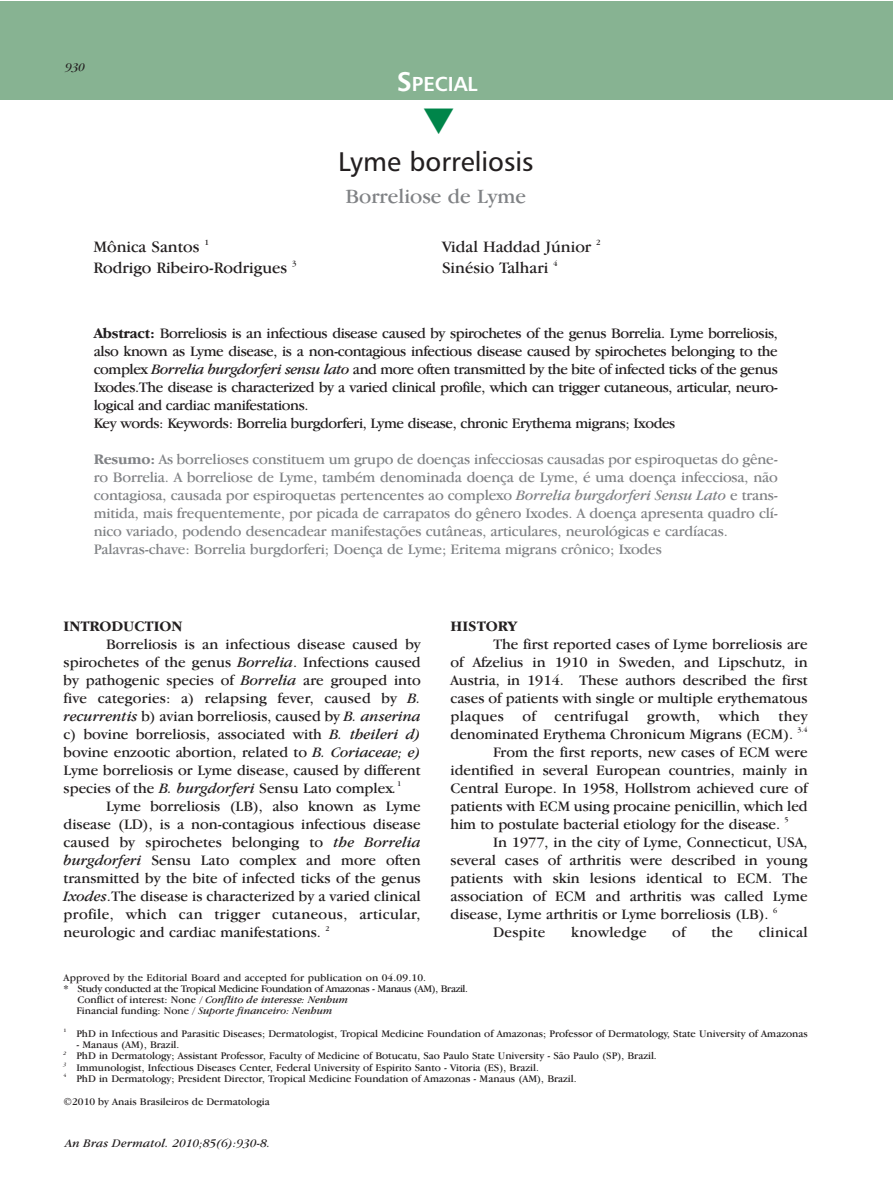
<style>
.page{position:relative;width:893px;height:1191px;background:#fff}
.page>*{position:absolute;margin:0;border:0;box-sizing:border-box;transform-origin:0 0}
.t1{font:27px "Humanist 777 BT Roman B";color:#231f20}
.t2{font:21px "Garamond IT Cby BT";color:#808285}
.t3{font:20.25px "Humanist 777 BT Bold B";color:#fff}
.t4{font:16.5px "Garamond IT Cby BT";color:#231f20}
.t5{font:15px/18px "Garamond IT Cby BT";letter-spacing:-.025em;color:#231f20;text-align:justify}
.t6{font:15px/18px "Garamond IT Cby BT";letter-spacing:-.01em;color:#808285}
.t7{font:15px "Garamond IT Cby BT";letter-spacing:.02em;color:#231f20}
.t8{font:700 15px "Garamond IT Cby BT";color:#231f20}
.t9{font:italic 12px "Garamond IT Cby BT";letter-spacing:.015em;color:#231f20}
.t10{font:10.5px/22.5px "Garamond IT Cby BT";color:#231f20}
.t11{font:italic 10.5px "Garamond IT Cby BT";color:#231f20}
.t12{font:10.5px "Garamond IT Cby BT";letter-spacing:-.035em;color:#231f20}
.t13{font:8.25px "Garamond IT Cby BT";color:#231f20}
.t14{font:7.5px "Garamond IT Cby BT";color:#231f20}
.t15{font:5.25px "Garamond IT Cby BT";color:#231f20}
.t16{font:italic 5.25px "Garamond IT Cby BT";color:#231f20}
.s1{font-size:27px}
.s2{font-weight:700}
.s3{font-style:italic}
.s4{font-style:normal}
</style>
<div class="page">
<div style="left:0;top:1px;width:892px;height:99px;background:#87b392"></div>
<p class="t9" style="left:66px;top:63px;width:21px">930</p>
<h3 class="t3" style="left:397px;top:76px;width:83px"><span class="s1">S</span>PECIAL</h3>
<h1 class="t1" style="left:338px;top:151px;width:197px">Lyme borreliosis</h1>
<h2 class="t2" style="left:346px;top:188px;width:182px">Borreliose de Lyme</h2>
<p class="t4" style="left:93px;top:241px;width:108px">Mônica Santos</p>
<p class="t13" style="left:204px;top:239px;width:6px">1</p>
<p class="t4" style="left:442px;top:241px;width:151px">Vidal Haddad Júnior</p>
<p class="t13" style="left:596px;top:239px;width:6px">2</p>
<p class="t4" style="left:93px;top:262px;width:195px">Rodrigo Ribeiro-Rodrigues</p>
<p class="t13" style="left:292px;top:260px;width:6px">3</p>
<p class="t4" style="left:442px;top:262px;width:108px">Sinésio Talhari</p>
<p class="t13" style="left:553px;top:260px;width:6px">4</p>
<p class="t5" style="left:94px;top:326px;width:686px;text-align:left"><span class="s2">Abstract:</span> Borreliosis is an infectious disease caused by spirochetes of the genus Borrelia. Lyme borreliosis, also known as Lyme disease, is a non-contagious infectious disease caused by spirochetes belonging to the complex <span class="s3">Borrelia burgdorferi sensu lato</span> and more often transmitted by the bite of infected ticks of the genus Ixodes.The disease is characterized by a varied clinical profile, which can trigger cutaneous, articular, neuro&shy;logical and cardiac manifestations.<br>Key words: Keywords: Borrelia burgdorferi, Lyme disease, chronic Erythema migrans; Ixodes</p>
<p class="t6" style="left:94px;top:452px;width:686px"><span class="s2">Resumo:</span> As borrelioses constituem um grupo de doenças infecciosas causadas por espiroquetas do gêne&shy;ro Borrelia. A borreliose de Lyme, também denominada doença de Lyme, é uma doença infecciosa, não contagiosa, causada por espiroquetas pertencentes ao complexo <span class="s3">Borrelia burgdorferi Sensu Lato</span> e trans&shy;mitida, mais frequentemente, por picada de carrapatos do gênero Ixodes. A doença apresenta quadro clí&shy;nico variado, podendo desencadear manifestações cutâneas, articulares, neurológicas e cardíacas.<br>Palavras-chave: Borrelia burgdorferi; Doença de Lyme; Eritema migrans crônico; Ixodes</p>
<p class="t8" style="left:64px;top:621px;width:120px">INTRODUCTION</p>
<p class="t5" style="left:64px;top:636px;width:359px;text-indent:43px">Borreliosis is an infectious disease caused by spirochetes of the genus <span class="s3">Borrelia</span>. Infections caused by pathogenic species of <span class="s3">Borrelia</span> are grouped into five categories: a) relapsing fever, caused by <span class="s3">B. recurrentis</span> b) avian borreliosis, caused by <span class="s3">B. anserina </span>c) bovine borreliosis, associated with <span class="s3">B. theileri d) </span>bovine enzootic abortion, related to <span class="s3">B. Coriaceae; e)<br></span>Lyme borreliosis or Lyme disease, caused by different species of the <span class="s3">B. burgdorferi</span> Sensu Lato complex<span class="s3">.</span></p>
<p class="t14" style="left:397px;top:781px;width:6px">1</p>
<p class="t5" style="left:64px;top:798px;width:359px;text-indent:43px">Lyme borreliosis (LB), also known as Lyme disease (LD), is a non-contagious infectious disease caused by spirochetes belonging to <span class="s3">the Borrelia burgdorferi</span> Sensu Lato complex and more often transmitted by the bite of infected ticks of the genus <span class="s3">Ixodes</span>.The disease is characterized by a varied clinical profile, which can trigger cutaneous, articular, neurologic and cardiac manifestations.</p>
<p class="t14" style="left:325px;top:925px;width:6px">2</p>
<p class="t8" style="left:451px;top:621px;width:68px">HISTORY</p>
<p class="t5" style="left:451px;top:636px;width:359px;text-indent:43px">The first reported cases of Lyme borreliosis are of Afzelius in 1910 in Sweden, and Lipschutz, in Austria, in 1914. These authors described the first cases of patients with single or multiple erythematous plaques of centrifugal growth, which they denominated Erythema Chronicum Migrans (ECM).</p>
<p class="t14" style="left:797px;top:727px;width:12px">3.4</p>
<p class="t5" style="left:451px;top:744px;width:359px;text-indent:43px">From the first reports, new cases of ECM were identified in several European countries, mainly in Central Europe. In 1958, Hollstrom achieved cure of patients with ECM using procaine penicillin, which led him to postulate bacterial etiology for the disease.</p>
<p class="t14" style="left:784px;top:817px;width:6px">5</p>
<p class="t5" style="left:451px;top:834px;width:359px;text-indent:43px">In 1977, in the city of Lyme, Connecticut, USA, several cases of arthritis were described in young patients with skin lesions identical to ECM. The association of ECM and arthritis was called Lyme disease, Lyme arthritis or Lyme borreliosis (LB).</p>
<p class="t14" style="left:773px;top:907px;width:6px">6</p>
<p class="t7" style="left:493px;top:927px;width:54px">Despite</p>
<p class="t7" style="left:571px;top:927px;width:77px">knowledge</p>
<p class="t5" style="left:672px;top:924px;width:15px">of</p>
<p class="t5" style="left:711px;top:924px;width:23px">the</p>
<p class="t7" style="left:759px;top:927px;width:50px">clinical</p>
<p class="t10" style="left:64px;top:967px;width:364px">Approved by the Editorial Board and accepted for publication on 04.09.10.</p>
<p class="t12" style="left:64px;top:984px;width:406px">* Study conducted at the Tropical Medicine Foundation of Amazonas - Manaus (AM), Brazil.</p>
<p class="t11" style="left:77px;top:995px;width:272px"><span class="s4">Conflict of interest: None /</span> Conflito de interesse: Nenhum</p>
<p class="t11" style="left:76px;top:1007px;width:257px"><span class="s4">Financial funding: None /</span> Suporte financeiro: Nenhum</p>
<p class="t15" style="left:64px;top:1028px;width:4px">1</p>
<p class="t10" style="left:76px;top:1023px;width:733px">PhD in Infectious and Parasitic Diseases; Dermatologist, Tropical Medicine Foundation of Amazonas; Professor of Dermatology, State University of Amazonas</p>
<p class="t10" style="left:76px;top:1034px;width:105px">- Manaus (AM), Brazil.</p>
<p class="t16" style="left:64px;top:1051px;width:4px">2</p>
<p class="t10" style="left:76px;top:1045px;width:582px">PhD in Dermatology; Assistant Professor, Faculty of Medicine of Botucatu, Sao Paulo State University - São Paulo (SP), Brazil.</p>
<p class="t16" style="left:64px;top:1062px;width:4px">3</p>
<p class="t10" style="left:76px;top:1057px;width:464px">Immunologist, Infectious Diseases Center, Federal University of Espirito Santo - Vitoria (ES), Brazil.</p>
<p class="t15" style="left:64px;top:1073px;width:4px">4</p>
<p class="t10" style="left:64px;top:1068px;width:515px;text-indent:13px">PhD in Dermatology; President Director, Tropical Medicine Foundation of Amazonas - Manaus (AM), Brazil. ©2010 by Anais Brasileiros de Dermatologia</p>
<p class="t9" style="left:65px;top:1138px;width:207px">An Bras Dermatol. 2010;85(6):930-8.</p>
</div>
